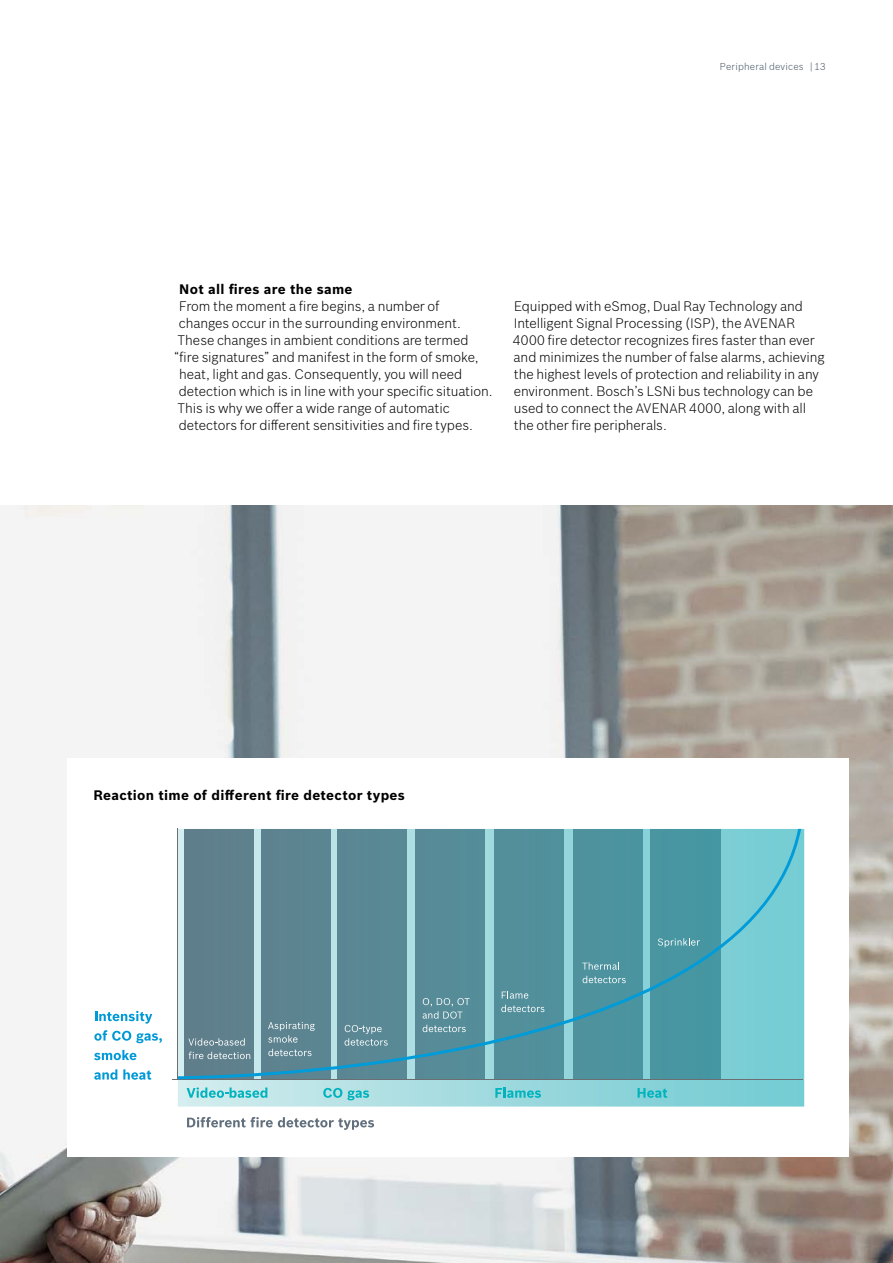
<style>
.page{position:relative;width:893px;height:1263px;background:#fff}
.page>*{position:absolute;margin:0;border:0;box-sizing:border-box;transform-origin:0 0}
.t1{font:300 13.5px/17px "Bosch Sans";letter-spacing:-.005em;color:#000}
.t2{font:700 13.5px "Bosch Sans";letter-spacing:.02em;color:#000}
.t3{font:300 9.75px "Bosch Sans";letter-spacing:.02em;color:#475765}
</style>
<div class="page">
<img style="left:0;top:505px;width:893px;height:758px">
<div style="left:67px;top:758px;width:781px;height:399px;background:#fff"></div>
<img style="left:178px;top:829px;width:626px;height:277px">
<svg style="left:95px;top:1011px;width:57px;height:12px"></svg>
<svg style="left:94px;top:1030px;width:68px;height:13px"></svg>
<svg style="left:94px;top:1050px;width:42px;height:10px"></svg>
<svg style="left:94px;top:1069px;width:23px;height:11px"></svg>
<svg style="left:123px;top:1069px;width:28px;height:11px"></svg>
<svg style="left:187px;top:1117px;width:187px;height:13px"></svg>
<hr style="left:172px;top:1079px;width:630px;height:1px;background:#6d6e71">
<svg style="left:178px;top:829px;width:623px;height:250px;background:#609ba6"></svg>
<svg style="left:323px;top:1088px;width:46px;height:12px"></svg>
<svg style="left:187px;top:1087px;width:80px;height:11px"></svg>
<svg style="left:495px;top:1087px;width:46px;height:11px"></svg>
<svg style="left:638px;top:1088px;width:29px;height:10px"></svg>
<hr style="left:177px;top:828px;width:1px;height:252px;background:#6d6e71">
<p class="t3" style="left:720px;top:60px;width:108px">Peripheral devices | 13</p>
<p class="t2" style="left:179px;top:279px;width:175px">Not all fires are the same</p>
<p class="t1" style="left:179px;top:297px;width:262px">From the moment a fire begins, a number of</p>
<p class="t1" style="left:179px;top:314px;width:283px">changes occur in the surrounding environment.</p>
<p class="t1" style="left:177px;top:331px;width:293px">These changes in ambient conditions are termed</p>
<p class="t1" style="left:174px;top:348px;width:306px">“fire signatures” and manifest in the form of smoke,</p>
<p class="t1" style="left:179px;top:365px;width:285px">heat, light and gas. Consequently, you will need</p>
<p class="t1" style="left:179px;top:382px;width:315px">detection which is in line with your specific situation.</p>
<p class="t1" style="left:177px;top:399px;width:274px">This is why we offer a wide range of automatic</p>
<p class="t1" style="left:179px;top:416px;width:296px">detectors for different sensitivities and fire types.</p>
<p class="t1" style="left:513px;top:297px;width:313px">Equipped with eSmog, Dual Ray Technology and Intelligent Signal Processing (ISP), the AVENAR 4000 fire detector recognizes fires faster than ever and minimizes the number of false alarms, achieving the highest levels of protection and reliability in any environment. Bosch’s LSNi bus technology can be used to connect the AVENAR 4000, along with all the other fire peripherals.</p>
<p class="t2" style="left:93px;top:784px;width:313px">Reaction time of different fire detector types</p>
</div>
